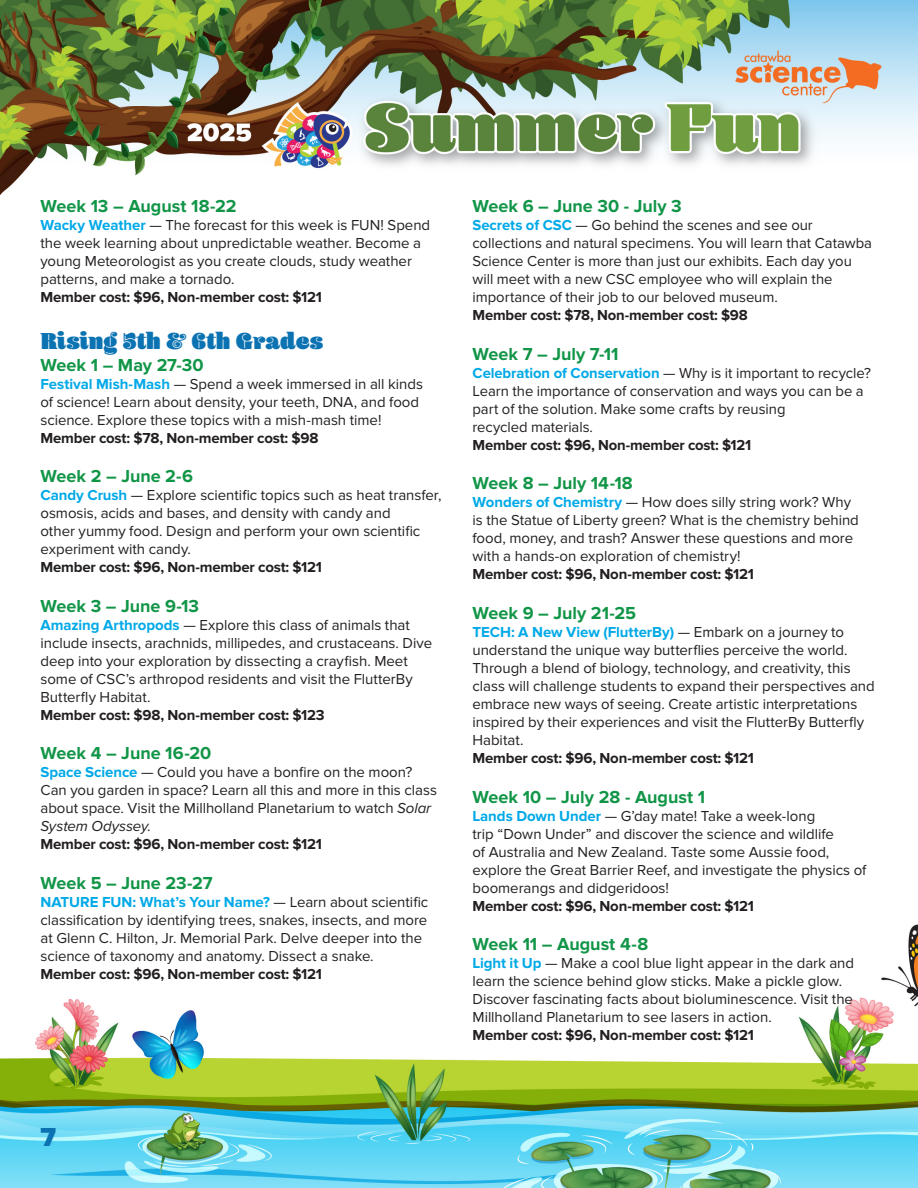
<style>
.page{position:relative;width:918px;height:1188px;background:#fff}
.page>*{position:absolute;margin:0;border:0;box-sizing:border-box;transform-origin:0 0}
.t1{font:900 27px "Proxima Nova";color:#0c73b3}
.t2{font:900 24px "Blenny";letter-spacing:.005em;color:#0c73b3}
.t3{font:700 18px "Proxima Nova";color:#119547}
.t4{font:15px/18px "Proxima Nova";letter-spacing:-.005em;color:#231f20}
.t5{font:700 15px "Proxima Nova";letter-spacing:-.015em;color:#231f20}
.s1{font-weight:700;color:#00a9e7}
.s2{font-style:italic}
</style>
<div class="page">
<img style="left:0;top:924px;width:918px;height:264px">
<img style="left:0;top:0;width:918px;height:195px">
<p class="t3" style="left:40px;top:196px;width:197px">Week 13 – August 18-22</p>
<p class="t4" style="left:40px;top:217px;width:391px"><span class="s1">Wacky Weather</span> — The forecast for this week is FUN! Spend the week learning about unpredictable weather. Become a young Meteorologist as you create clouds, study weather patterns, and make a tornado.</p>
<p class="t5" style="left:40px;top:289px;width:283px">Member cost: $96, Non-member cost: $121</p>
<p class="t2" style="left:40px;top:327px;width:284px">Rising 5th &amp; 6th Grades</p>
<p class="t3" style="left:40px;top:354px;width:165px">Week 1 – May 27-30</p>
<p class="t4" style="left:40px;top:375px;width:384px"><span class="s1">Festival Mish-Mash</span> — Spend a week immersed in all kinds of science! Learn about density, your teeth, DNA, and food science. Explore these topics with a mish-mash time!</p>
<p class="t5" style="left:40px;top:429px;width:280px">Member cost: $78, Non-member cost: $98</p>
<p class="t3" style="left:40px;top:466px;width:154px">Week 2 – June 2-6</p>
<p class="t4" style="left:40px;top:487px;width:403px"><span class="s1">Candy Crush</span> — Explore scientific topics such as heat transfer, osmosis, acids and bases, and density with candy and<br>other yummy food. Design and perform your own scientific experiment with candy.</p>
<p class="t5" style="left:40px;top:559px;width:283px">Member cost: $96, Non-member cost: $121</p>
<p class="t3" style="left:40px;top:595px;width:160px">Week 3 – June 9-13</p>
<p class="t4" style="left:40px;top:616px;width:393px"><span class="s1">Amazing Arthropods</span> — Explore this class of animals that include insects, arachnids, millipedes, and crustaceans. Dive deep into your exploration by dissecting a crayfish. Meet some of CSC’s arthropod residents and visit the FlutterBy Butterfly Habitat.</p>
<p class="t5" style="left:40px;top:706px;width:286px">Member cost: $98, Non-member cost: $123</p>
<p class="t3" style="left:40px;top:743px;width:172px">Week 4 – June 16-20</p>
<p class="t4" style="left:40px;top:764px;width:398px"><span class="s1">Space Science</span> — Could you have a bonfire on the moon?<br>Can you garden in space? Learn all this and more in this class about space. Visit the Millholland Planetarium to watch <span class="s2">Solar System Odyssey</span>.</p>
<p class="t5" style="left:40px;top:836px;width:283px">Member cost: $96, Non-member cost: $121</p>
<p class="t3" style="left:40px;top:873px;width:174px">Week 5 – June 23-27</p>
<p class="t4" style="left:40px;top:894px;width:389px"><span class="s1">NATURE FUN: What’s Your Name?</span> — Learn about scientific classification by identifying trees, snakes, insects, and more at Glenn C. Hilton, Jr. Memorial Park. Delve deeper into the science of taxonomy and anatomy. Dissect a snake.</p>
<p class="t5" style="left:40px;top:965px;width:283px">Member cost: $96, Non-member cost: $121</p>
<p class="t3" style="left:472px;top:196px;width:211px">Week 6 – June 30 - July 3</p>
<p class="t4" style="left:472px;top:217px;width:401px"><span class="s1">Secrets of CSC</span> — Go behind the scenes and see our collections and natural specimens. You will learn that Catawba Science Center is more than just our exhibits. Each day you will meet with a new CSC employee who will explain the importance of their job to our beloved museum.</p>
<p class="t5" style="left:472px;top:307px;width:277px">Member cost: $78, Non-member cost: $98</p>
<p class="t3" style="left:472px;top:343px;width:148px">Week 7 – July 7-11</p>
<p class="t4" style="left:472px;top:364px;width:400px"><span class="s1">Celebration of Conservation</span> — Why is it important to recycle?<br>Learn the importance of conservation and ways you can be a part of the solution. Make some crafts by reusing</p>
<p class="t4" style="left:472px;top:418px;width:122px">recycled materials.</p>
<p class="t5" style="left:472px;top:436px;width:280px">Member cost: $96, Non-member cost: $121</p>
<p class="t3" style="left:472px;top:473px;width:162px">Week 8 – July 14-18</p>
<p class="t4" style="left:472px;top:494px;width:388px"><span class="s1">Wonders of Chemistry</span> — How does silly string work? Why is the Statue of Liberty green? What is the chemistry behind food, money, and trash? Answer these questions and more with a hands-on exploration of chemistry!</p>
<p class="t5" style="left:472px;top:566px;width:283px">Member cost: $96, Non-member cost: $121</p>
<p class="t3" style="left:472px;top:603px;width:165px">Week 9 – July 21-25</p>
<p class="t4" style="left:472px;top:624px;width:404px"><span class="s1">TECH: A New View (FlutterBy)</span> — Embark on a journey to understand the unique way butterflies perceive the world.<br>Through a blend of biology, technology, and creativity, this class will challenge students to expand their perspectives and embrace new ways of seeing. Create artistic interpretations inspired by their experiences and visit the FlutterBy Butterfly Habitat.</p>
<p class="t5" style="left:472px;top:749px;width:283px">Member cost: $96, Non-member cost: $121</p>
<p class="t3" style="left:472px;top:786px;width:234px">Week 10 – July 28 - August 1</p>
<p class="t4" style="left:472px;top:807px;width:396px"><span class="s1">Lands Down Under</span> — G’day mate! Take a week-long<br>trip “Down Under” and discover the science and wildlife<br>of Australia and New Zealand. Taste some Aussie food, explore the Great Barrier Reef, and investigate the physics of boomerangs and didgeridoos!</p>
<p class="t5" style="left:472px;top:897px;width:283px">Member cost: $96, Non-member cost: $121</p>
<p class="t3" style="left:472px;top:934px;width:177px">Week 11 – August 4-8</p>
<p class="t4" style="left:472px;top:955px;width:383px"><span class="s1">Light it Up</span> — Make a cool blue light appear in the dark and learn the science behind glow sticks. Make a pickle glow.<br>Discover fascinating facts about bioluminescence. Visit the Millholland Planetarium to see lasers in action.</p>
<p class="t5" style="left:472px;top:1027px;width:283px">Member cost: $96, Non-member cost: $121</p>
<p class="t1" style="left:40px;top:1122px;width:17px">7</p>
</div>
